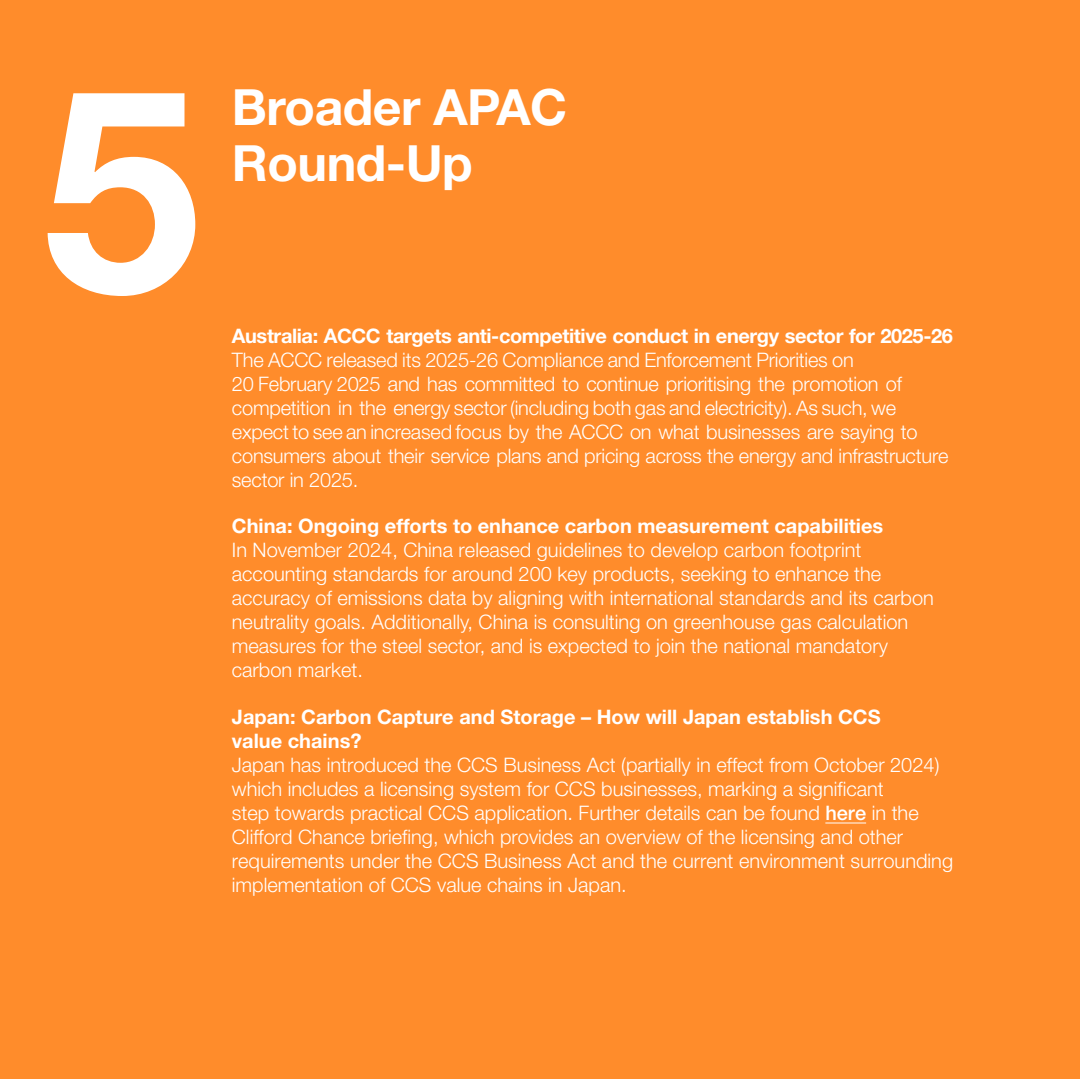
<style>
.page{position:relative;width:1080px;height:1080px;background:#ff8c2b}
.page>*{position:absolute;margin:0;border:0;box-sizing:border-box;transform-origin:0 0}
.heading{font:700 284px "Helvetica Neue LT Std";color:#fff}
.heading-2{font:700 50px/56px "Helvetica Neue LT Std";letter-spacing:-.01em;color:#fff}
.body_text{font:300 20px/24px "Helvetica Neue LT Std";color:#fff}
.body_text-2{font:700 20px "Helvetica Neue LT Std";letter-spacing:-.02em;color:#fff}
.s1{font-weight:700}
.s2{font-weight:500}
</style>
<div class="page">
<hr style="left:825px;top:822px;width:41px;height:2px;background:#fff">
<p class="heading" style="left:42px;top:16px;width:159px">5</p>
<p class="heading-2" style="left:232px;top:78px;width:337px">Broader APAC<br>Round-Up</p>
<p class="body_text-2" style="left:232px;top:323px;width:723px">Australia: ACCC targets anti-competitive conduct in energy sector for 2025-26</p>
<p class="body_text" style="left:232px;top:347px;width:718px">The ACCC released its 2025-26 Compliance and Enforcement Priorities on<br>20 February 2025 and has committed to continue prioritising the promotion of competition in the energy sector (including both gas and electricity). As such, we expect to see an increased focus by the ACCC on what businesses are saying to consumers about their service plans and pricing across the energy and infrastructure sector in 2025.</p>
<p class="body_text" style="left:232px;top:514px;width:703px"><span class="s1">China: Ongoing efforts to enhance carbon measurement capabilities<br></span>In November 2024, China released guidelines to develop carbon footprint accounting standards for around 200 key products, seeking to enhance the accuracy of emissions data by aligning with international standards and its carbon neutrality goals. Additionally, China is consulting on greenhouse gas calculation measures for the steel sector, and is expected to join the national mandatory carbon market.</p>
<p class="body_text" style="left:232px;top:705px;width:723px"><span class="s1">Japan: Carbon Capture and Storage – How will Japan establish CCS<br>value chains?<br></span>Japan has introduced the CCS Business Act (partially in effect from October 2024) which includes a licensing system for CCS businesses, marking a significant<br>step towards practical CCS application. Further details can be found <span class="s2">here</span> in the Clifford Chance briefing, which provides an overview of the licensing and other requirements under the CCS Business Act and the current environment surrounding implementation of CCS value chains in Japan.</p>
</div>
